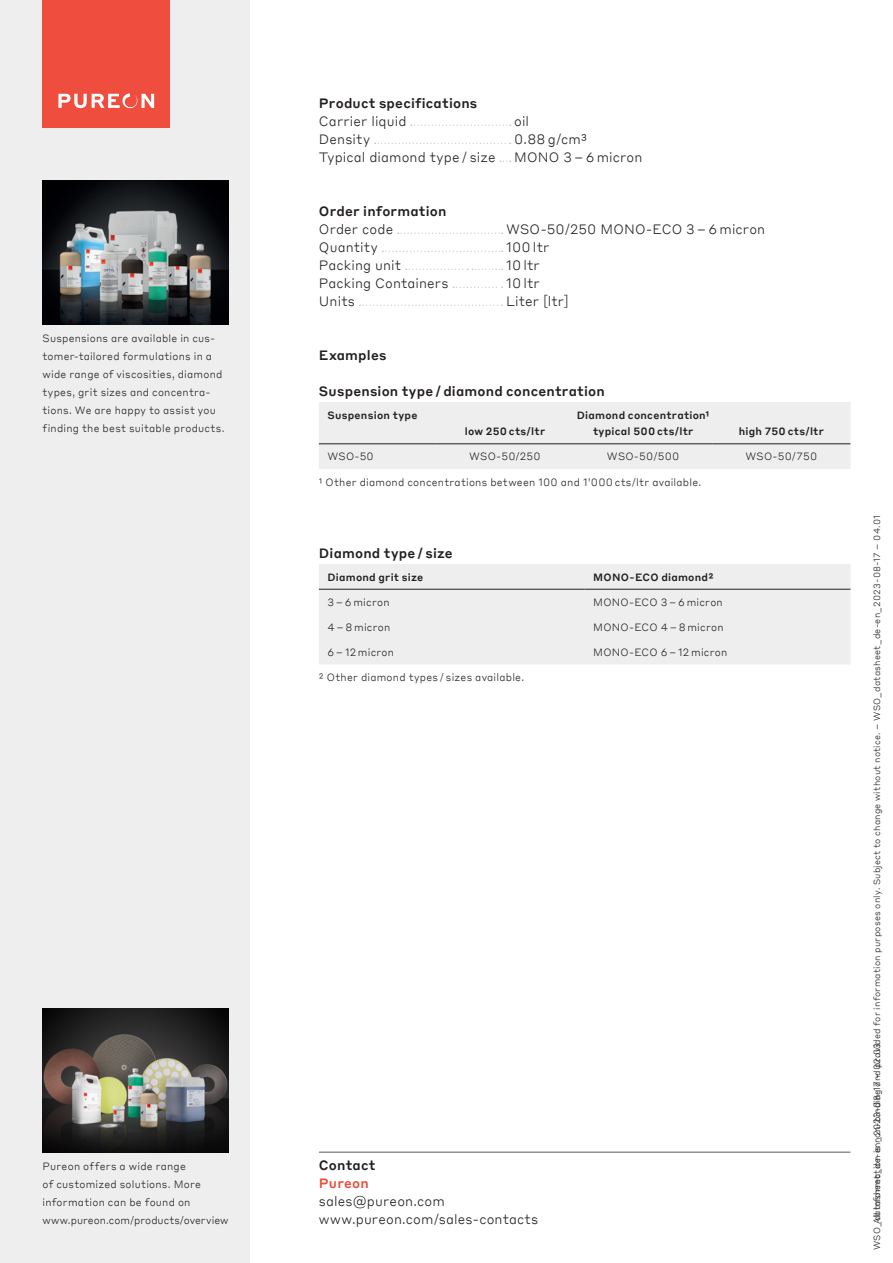
<style>
.page{position:relative;width:893px;height:1263px;background:#fff}
.page>*{position:absolute;margin:0;border:0;box-sizing:border-box;transform-origin:0 0}
._9_12_Text_Füllzeichen{font:300 13.5px/18px "Styrene BTT";letter-spacing:.01em;color:#231f20}
._9_12_Titel{font:500 13.5px "Styrene BTT";letter-spacing:.015em;color:#231f20}
.t1{font:500 13.5px "Styrene BTT";letter-spacing:.015em;color:#ef4d3d}
._7_10_Text{font:300 10.5px/18px "Styrene BTT";letter-spacing:.02em;color:#231f20}
._7_8_4_Text{font:300 10.5px "Styrene BTT";letter-spacing:.02em;color:#231f20}
._7_8_4_Titel{font:500 10.5px "Styrene BTT";letter-spacing:.02em;color:#231f20}
._6_9_Text{font:300 9px "Styrene BTT";letter-spacing:.025em;color:#231f20}
</style>
<div class="page">
<hr style="left:319px;top:1152px;width:531px;height:1px;background:#57585a">
<div style="left:0;top:0;width:250px;height:1263px;background:#eeeeef"></div>
<img style="left:43px;top:1008px;width:186px;height:144px">
<div style="left:43px;top:0;width:127px;height:128px;background:#ef4d3d"></div>
<svg style="left:58px;top:94px;width:96px;height:14px"></svg>
<svg style="left:411px;top:125px;width:100px;height:1px"></svg>
<svg style="left:375px;top:143px;width:136px;height:1px"></svg>
<svg style="left:398px;top:233px;width:105px;height:1px"></svg>
<svg style="left:382px;top:251px;width:121px;height:1px"></svg>
<svg style="left:406px;top:269px;width:97px;height:1px"></svg>
<svg style="left:453px;top:287px;width:50px;height:1px"></svg>
<svg style="left:360px;top:305px;width:143px;height:1px"></svg>
<div style="left:319px;top:402px;width:531px;height:67px;background:#eeeeef"></div>
<hr style="left:319px;top:444px;width:117px;height:1px;background:#231f20">
<hr style="left:436px;top:444px;width:138px;height:1px;background:#231f20">
<hr style="left:574px;top:444px;width:138px;height:1px;background:#231f20">
<hr style="left:712px;top:444px;width:138px;height:1px;background:#231f20">
<div style="left:319px;top:564px;width:531px;height:101px;background:#eeeeef"></div>
<hr style="left:319px;top:589px;width:266px;height:1px;background:#231f20">
<hr style="left:585px;top:589px;width:265px;height:1px;background:#231f20">
<img style="left:43px;top:180px;width:186px;height:144px">
<p class="_9_12_Titel" style="left:319px;top:92px;width:160px">Product specifications</p>
<p class="_9_12_Text_Füllzeichen" style="left:319px;top:111px;width:89px">Carrier liquid</p>
<p class="_9_12_Text_Füllzeichen" style="left:514px;top:111px;width:16px">oil</p>
<p class="_9_12_Text_Füllzeichen" style="left:319px;top:129px;width:53px">Density</p>
<p class="_9_12_Text_Füllzeichen" style="left:514px;top:129px;width:75px">0.88 g/cm³</p>
<p class="_9_12_Text_Füllzeichen" style="left:319px;top:147px;width:178px">Typical diamond type / size</p>
<p class="_9_12_Text_Füllzeichen" style="left:514px;top:147px;width:130px">MONO 3 – 6 micron</p>
<p class="_7_10_Text" style="left:43px;top:328px;width:183px">Suspensions are available in cus&shy;tomer-tailored formulations in a wide range of viscosities, diamond types, grit sizes and concentra&shy;tions. We are happy to assist you finding the best suitable products.</p>
<p class="_9_12_Titel" style="left:319px;top:200px;width:129px">Order information</p>
<p class="_9_12_Text_Füllzeichen" style="left:319px;top:219px;width:76px">Order code</p>
<p class="_9_12_Text_Füllzeichen" style="left:506px;top:219px;width:261px">WSO-50/250 MONO-ECO 3 – 6 micron</p>
<p class="_9_12_Text_Füllzeichen" style="left:319px;top:237px;width:60px">Quantity</p>
<p class="_9_12_Text_Füllzeichen" style="left:506px;top:237px;width:45px">100 ltr</p>
<p class="_9_12_Text_Füllzeichen" style="left:319px;top:255px;width:84px">Packing unit</p>
<p class="_9_12_Text_Füllzeichen" style="left:506px;top:255px;width:35px">10 ltr</p>
<p class="_9_12_Text_Füllzeichen" style="left:319px;top:273px;width:131px">Packing Containers</p>
<p class="_9_12_Text_Füllzeichen" style="left:506px;top:273px;width:35px">10 ltr</p>
<p class="_9_12_Text_Füllzeichen" style="left:319px;top:291px;width:38px">Units</p>
<p class="_9_12_Text_Füllzeichen" style="left:506px;top:291px;width:64px">Liter [ltr]</p>
<p class="_9_12_Titel" style="left:319px;top:344px;width:69px">Examples</p>
<p class="_9_12_Titel" style="left:319px;top:380px;width:287px">Suspension type / diamond concentration</p>
<p class="_7_8_4_Titel" style="left:327px;top:406px;width:92px">Suspension type</p>
<p class="_7_8_4_Titel" style="left:577px;top:406px;width:134px">Diamond concentration¹</p>
<p class="_7_8_4_Titel" style="left:465px;top:423px;width:82px">low 250 cts/ltr</p>
<p class="_7_8_4_Titel" style="left:593px;top:423px;width:102px">typical 500 cts/ltr</p>
<p class="_7_8_4_Titel" style="left:739px;top:423px;width:87px">high 750 cts/ltr</p>
<p class="_7_8_4_Text" style="left:327px;top:448px;width:48px">WSO-50</p>
<p class="_7_8_4_Text" style="left:469px;top:448px;width:73px">WSO-50/250</p>
<p class="_7_8_4_Text" style="left:607px;top:448px;width:74px">WSO-50/500</p>
<p class="_7_8_4_Text" style="left:745px;top:448px;width:73px">WSO-50/750</p>
<p class="_7_8_4_Text" style="left:319px;top:473px;width:384px">¹ Other diamond concentrations between 100 and 1’000 cts/ltr available.</p>
<p class="_9_12_Titel" style="left:319px;top:542px;width:135px">Diamond type / size</p>
<p class="_7_8_4_Titel" style="left:327px;top:568px;width:97px">Diamond grit size</p>
<p class="_7_8_4_Titel" style="left:593px;top:568px;width:122px">MONO-ECO diamond²</p>
<p class="_7_8_4_Text" style="left:327px;top:593px;width:64px">3 – 6 micron</p>
<p class="_7_8_4_Text" style="left:593px;top:593px;width:131px">MONO-ECO 3 – 6 micron</p>
<p class="_7_8_4_Text" style="left:327px;top:618px;width:64px">4 – 8 micron</p>
<p class="_7_8_4_Text" style="left:593px;top:618px;width:132px">MONO-ECO 4 – 8 micron</p>
<p class="_7_8_4_Text" style="left:327px;top:644px;width:68px">6 – 12 micron</p>
<p class="_7_8_4_Text" style="left:593px;top:644px;width:136px">MONO-ECO 6 – 12 micron</p>
<p class="_7_8_4_Text" style="left:319px;top:669px;width:207px">² Other diamond types / sizes available.</p>
<p class="_7_10_Text" style="left:43px;top:1156px;width:188px">Pureon offers a wide range<br>of customized solutions. More information can be found on www.pureon.com/products/overview</p>
<p class="_9_12_Titel" style="left:319px;top:1154px;width:58px">Contact</p>
<p class="t1" style="left:319px;top:1172px;width:51px">Pureon</p>
<p class="_9_12_Text_Füllzeichen" style="left:319px;top:1191px;width:221px">sales@pureon.com www.pureon.com/sales-contacts</p>
<p class="_6_9_Text" style="left:869px;top:1224px;width:711px;rotate:-90deg">All information is non-binding and provided for information purposes only. Subject to change without notice. – WSO_datasheet_de-en_2023-08-17 – 04.01</p>
<p class="_6_9_Text" style="left:869px;top:1250px;width:209px;rotate:-90deg">WSO_datasheet_de-en_2023-08-17 – 02.03</p>
</div>
